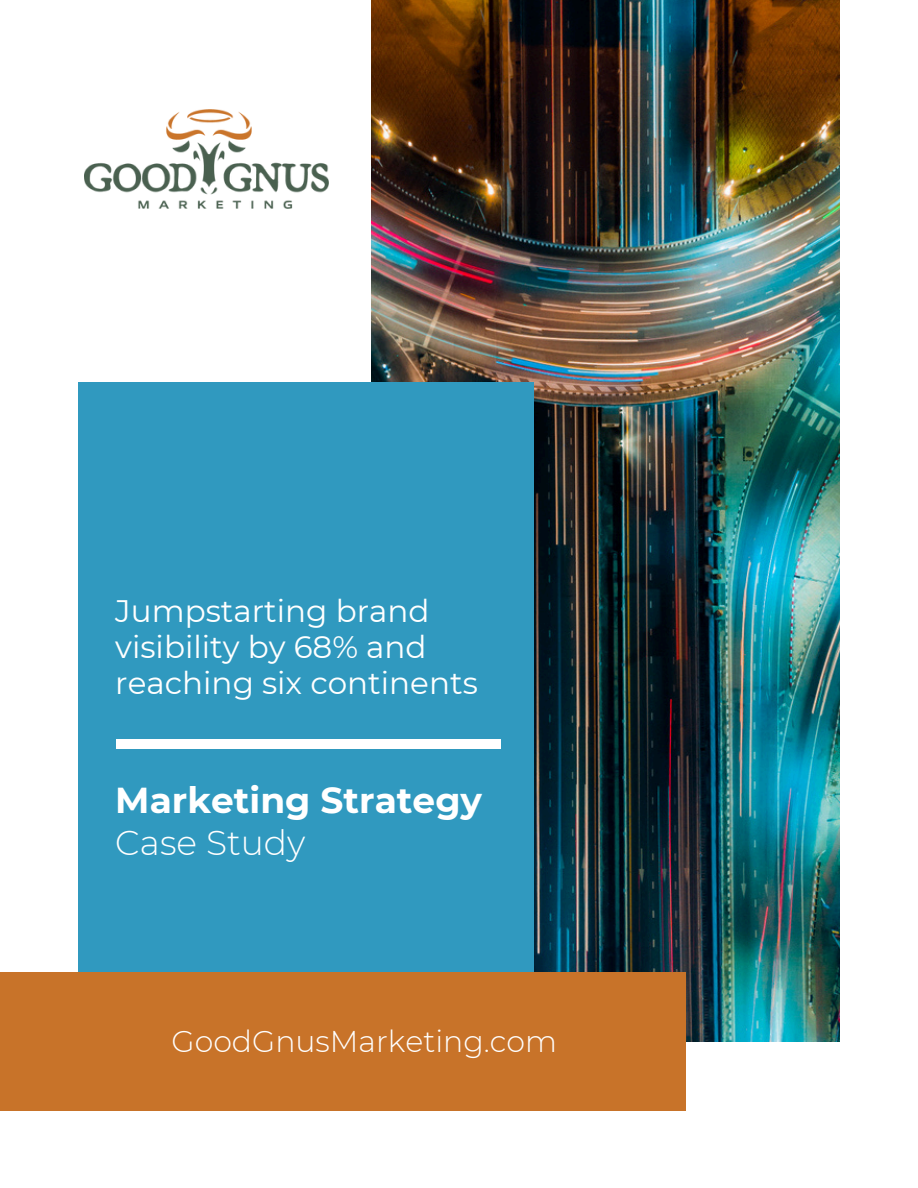
<style>
.page{position:relative;width:918px;height:1188px;background:#fff}
.page>*{position:absolute;margin:0;border:0;box-sizing:border-box;transform-origin:0 0}
.t1{font:700 36px "Montserrat";color:#fff}
.t2{font:300 34.5px "Montserrat";color:#fff}
.t3{font:31.05px/36.5px "Montserrat";color:#fff}
.t4{font:300 30px "Montserrat";color:#fff}
</style>
<div class="page">
<img style="left:372px;top:0;width:468px;height:1042px">
<div style="left:78px;top:383px;width:455px;height:627px;background:#3099bf"></div>
<div style="left:0;top:972px;width:686px;height:138px;background:#c87329"></div>
<div style="left:117px;top:740px;width:384px;height:8px;background:#fff"></div>
<img style="left:85px;top:109px;width:244px;height:99px">
<p class="t3" style="left:115px;top:592px;width:364px">Jumpstarting brand visibility by 68% and reaching six continents</p>
<h1 class="t1" style="left:115px;top:778px;width:368px">Marketing Strategy</h1>
<h2 class="t2" style="left:115px;top:822px;width:192px">Case Study</h2>
<p class="t4" style="left:172px;top:1023px;width:387px">GoodGnusMarketing.com</p>
</div>
